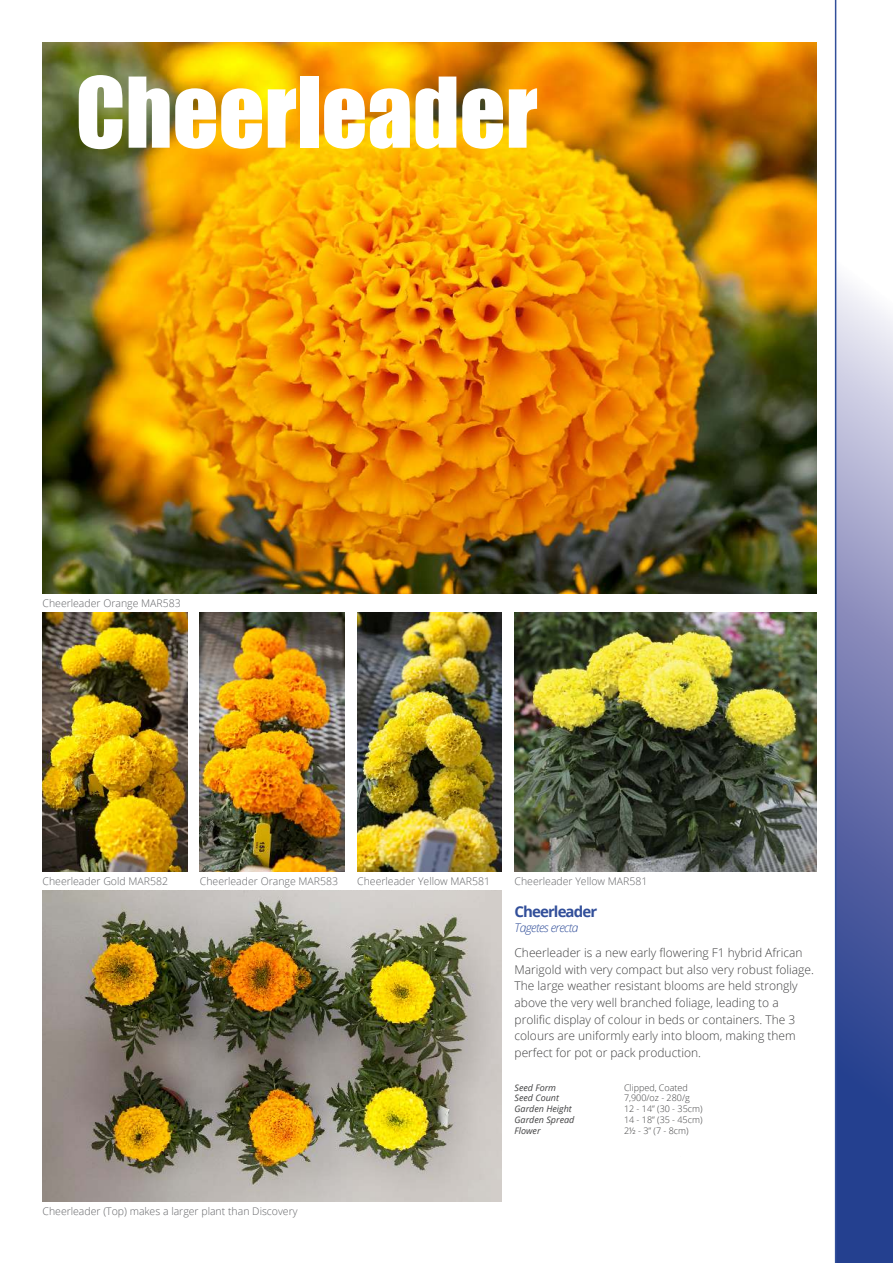
<style>
.page{position:relative;width:893px;height:1263px;background:#fff}
.page>*{position:absolute;margin:0;border:0;box-sizing:border-box;transform-origin:0 0}
.t1{font:90px "Impact";color:#fff}
.t2{font:700 15px "Open Sans";letter-spacing:-.06em;color:#324f9a}
.t3{font:300 12px/16.5px "Open Sans";color:#404041}
.t4{font:italic 300 12px "Open Sans";letter-spacing:-.05em;color:#324f9a}
.t5{font:300 10.5px "Open Sans";color:#626366}
.t6{font:300 9px "Open Sans";color:#404041}
.t7{font:italic 9px "Open Sans";color:#404041}
</style>
<div class="page">
<svg style="left:835px;top:0;width:58px;height:1263px"></svg>
<img style="left:43px;top:613px;width:144px;height:258px">
<img style="left:200px;top:613px;width:144px;height:258px">
<img style="left:357px;top:613px;width:145px;height:258px">
<img style="left:43px;top:43px;width:773px;height:550px">
<img style="left:514px;top:613px;width:302px;height:258px">
<img style="left:43px;top:890px;width:459px;height:311px">
<h1 class="t1" style="left:76px;top:64px;width:464px">Cheerleader</h1>
<p class="t5" style="left:43px;top:596px;width:140px">Cheerleader Orange MAR583</p>
<p class="t5" style="left:43px;top:874px;width:127px">Cheerleader Gold MAR582</p>
<p class="t5" style="left:200px;top:874px;width:140px">Cheerleader Orange MAR583</p>
<p class="t5" style="left:357px;top:874px;width:134px">Cheerleader Yellow MAR581</p>
<p class="t5" style="left:514px;top:874px;width:134px">Cheerleader Yellow MAR581</p>
<p class="t2" style="left:514px;top:903px;width:84px">Cheerleader</p>
<p class="t4" style="left:514px;top:923px;width:65px">Tagetes erecta</p>
<p class="t3" style="left:514px;top:944px;width:301px">Cheerleader is a new early lowering F1 hybrid African Marigold with very compact but also very robust foliage.<br>The large weather resistant blooms are held strongly above the very well branched foliage, leading to a proliic display of colour in beds or containers. The 3 colours are uniformly early into bloom, making them perfect for pot or pack production.</p>
<p class="t7" style="left:514px;top:1084px;width:43px">Seed Form</p>
<p class="t6" style="left:624px;top:1081px;width:65px">Clipped, Coated</p>
<p class="t7" style="left:514px;top:1094px;width:46px">Seed Count</p>
<p class="t6" style="left:624px;top:1092px;width:67px">7,900/oz - 280/g</p>
<p class="t7" style="left:514px;top:1105px;width:59px">Garden Height</p>
<p class="t6" style="left:624px;top:1103px;width:80px">12 - 14” (30 - 35cm)</p>
<p class="t7" style="left:514px;top:1116px;width:61px">Garden Spread</p>
<p class="t6" style="left:624px;top:1113px;width:80px">14 - 18” (35 - 45cm)</p>
<p class="t7" style="left:514px;top:1127px;width:28px">Flower</p>
<p class="t6" style="left:624px;top:1124px;width:66px">2½ - 3” (7 - 8cm)</p>
<p class="t5" style="left:43px;top:1204px;width:257px">Cheerleader (Top) makes a larger plant than Discovery</p>
</div>
